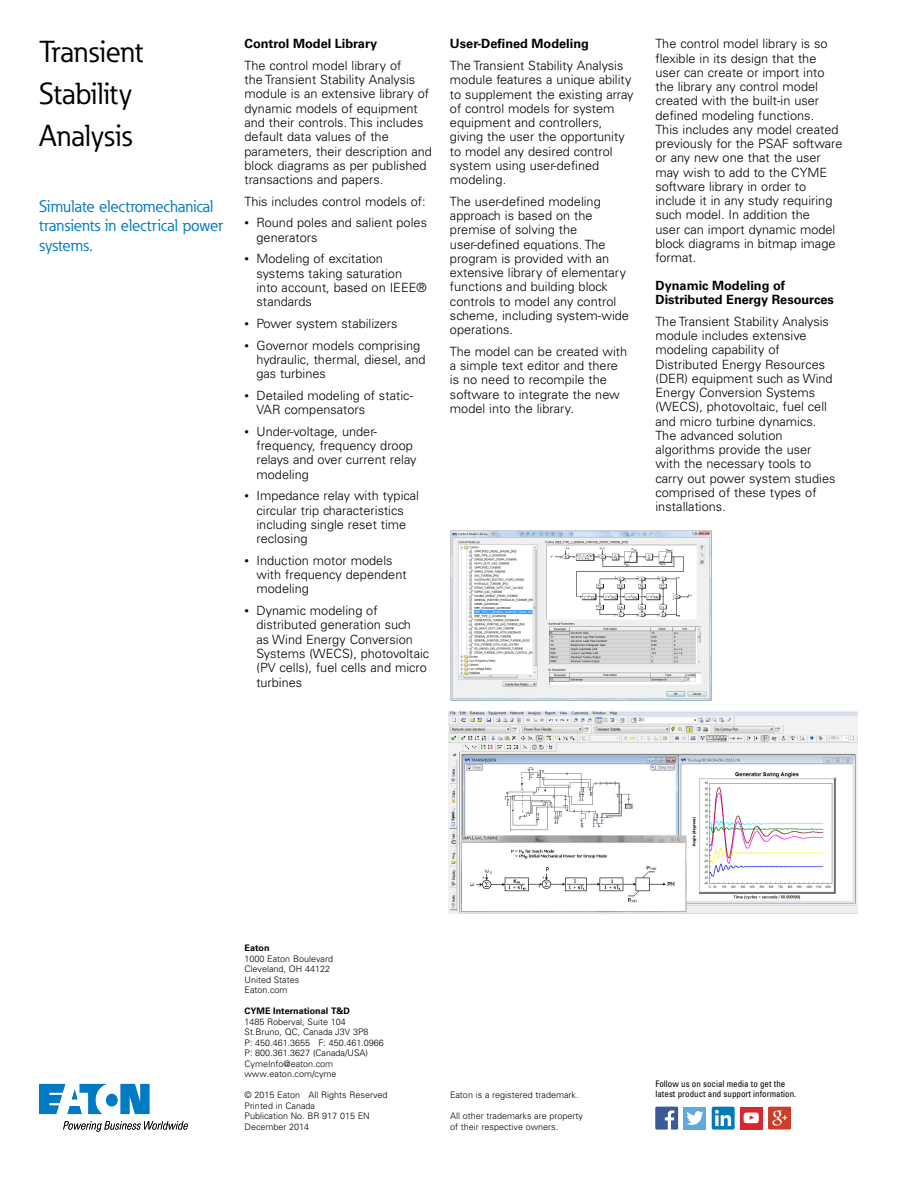
<style>
.page{position:relative;width:918px;height:1188px;background:#fff}
.page>*{position:absolute;margin:0;border:0;box-sizing:border-box;transform-origin:0 0}
.t1{font:30px/42px "Eaton";color:#000}
.t2{font:16.5px/19.5px "Eaton";color:#007ac2}
.t3{font:300 12.75px/14.2px "Univers LT Std";color:#000}
.t4{font:700 12.75px/14.2px "Univers LT Std";color:#000}
.t5{font:300 9px/10.5px "Univers LT Std";color:#000}
.t6{font:condensed 9px "Univers LT Std";color:#000}
.t7{font:700 9px "Univers LT Std";color:#000}
.s1{font-size:9px}
</style>
<div class="page">
<div style="left:740px;top:1107px;width:23px;height:22px;background:#d92732"></div>
<div style="left:684px;top:1107px;width:22px;height:22px;background:#60a9dd"></div>
<svg style="left:656px;top:1107px;width:22px;height:22px"></svg>
<svg style="left:686px;top:1111px;width:17px;height:14px"></svg>
<div style="left:712px;top:1107px;width:22px;height:22px;background:#007bb6;border-radius:2px"></div>
<svg style="left:715px;top:1110px;width:16px;height:16px"></svg>
<svg style="left:768px;top:1107px;width:23px;height:22px"></svg>
<svg style="left:744px;top:1113px;width:15px;height:10px"></svg>
<svg style="left:39px;top:1084px;width:110px;height:30px"></svg>
<svg style="left:63px;top:1121px;width:125px;height:11px"></svg>
<img style="left:450px;top:530px;width:262px;height:170px">
<img style="left:448px;top:710px;width:410px;height:204px">
<h1 class="t1" style="left:39px;top:31px;width:105px">Transient<br>Stability<br>Analysis</h1>
<p class="t2" style="left:39px;top:197px;width:185px">Simulate electromechanical transients in electrical power systems.</p>
<p class="t4" style="left:244px;top:37px;width:134px">Control Model Library</p>
<p class="t3" style="left:244px;top:58px;width:189px">The control model library of<br>the Transient Stability Analysis module is an extensive library of dynamic models of equipment and their controls. This includes default data values of the parameters, their description and block diagrams as per published transactions and papers.</p>
<p class="t3" style="left:244px;top:194px;width:183px">This includes control models of:</p>
<p class="t3" style="left:256px;top:216px;width:172px;text-indent:-12px"><span class="s1">•</span> Round poles and salient poles generators</p>
<p class="t3" style="left:256px;top:252px;width:172px;text-indent:-12px"><span class="s1">•</span> Modeling of excitation systems taking saturation<br>into account, based on IEEE® standards</p>
<p class="t3" style="left:244px;top:316px;width:154px"><span class="s1">•</span> Power system stabilizers</p>
<p class="t3" style="left:256px;top:338px;width:171px;text-indent:-12px"><span class="s1">•</span> Governor models comprising hydraulic, thermal, diesel, and gas turbines</p>
<p class="t3" style="left:256px;top:388px;width:158px;text-indent:-12px"><span class="s1">•</span> Detailed modeling of static-<br>VAR compensators</p>
<p class="t3" style="left:256px;top:424px;width:162px;text-indent:-12px"><span class="s1">•</span> Under-voltage, under&shy;frequency, frequency droop relays and over current relay modeling</p>
<p class="t3" style="left:256px;top:489px;width:164px;text-indent:-12px"><span class="s1">•</span> Impedance relay with typical circular trip characteristics including single reset time reclosing</p>
<p class="t3" style="left:256px;top:553px;width:152px;text-indent:-12px"><span class="s1">•</span> Induction motor models with frequency dependent modeling</p>
<p class="t3" style="left:256px;top:604px;width:174px;text-indent:-12px"><span class="s1">•</span> Dynamic modeling of distributed generation such<br>as Wind Energy Conversion<br>Systems (WECS), photovoltaic (PV cells), fuel cells and micro turbines</p>
<p class="t4" style="left:450px;top:37px;width:140px">User-Defined Modeling</p>
<p class="t3" style="left:450px;top:58px;width:185px">The Transient Stability Analysis module features a unique ability to supplement the existing array of control models for system equipment and controllers, giving the user the opportunity to model any desired control system using user-defined modeling.</p>
<p class="t3" style="left:450px;top:194px;width:181px">The user-defined modeling approach is based on the premise of solving the user-defined equations. The program is provided with an extensive library of elementary functions and building block controls to model any control scheme, including system-wide operations.</p>
<p class="t3" style="left:450px;top:344px;width:179px">The model can be created with a simple text editor and there is no need to recompile the software to integrate the new model into the library.</p>
<p class="t3" style="left:655px;top:37px;width:188px">The control model library is so flexible in its design that the user can create or import into the library any control model created with the built-in user defined modeling functions.<br>This includes any model created previously for the PSAF software or any new one that the user may wish to add to the CYME software library in order to include it in any study requiring such model. In addition the<br>user can import dynamic model block diagrams in bitmap image format.</p>
<p class="t4" style="left:655px;top:278px;width:180px">Dynamic Modeling of<br>Distributed Energy Resources</p>
<p class="t3" style="left:655px;top:314px;width:181px">The Transient Stability Analysis module includes extensive modeling capability of<br>Distributed Energy Resources (DER) equipment such as Wind<br>Energy Conversion Systems (WECS), photovoltaic, fuel cell and micro turbine dynamics.<br>The advanced solution algorithms provide the user with the necessary tools to carry out power system studies comprised of these types of installations.</p>
<p class="t7" style="left:245px;top:943px;width:27px">Eaton</p>
<p class="t5" style="left:245px;top:953px;width:90px">1000 Eaton Boulevard<br>Cleveland, OH 44122<br>United States<br>Eaton.com</p>
<p class="t7" style="left:245px;top:1006px;width:107px">CYME International T&amp;D</p>
<p class="t5" style="left:245px;top:1016px;width:141px">1485 Roberval, Suite 104<br>St.Bruno, QC, Canada J3V 3P8<br>P: 450.461.3655 F: 450.461.0966<br>P: 800.361.3627 (Canada/USA)<br>CymeInfo@eaton.com www.eaton.com/cyme</p>
<p class="t5" style="left:245px;top:1090px;width:145px">© 2015 Eaton All Rights Reserved<br>Printed in Canada<br>Publication No. BR 917 015 EN<br>December 2014</p>
<p class="t6" style="left:656px;top:1078px;width:131px">Follow us on social media to get the</p>
<p class="t5" style="left:450px;top:1090px;width:130px">Eaton is a registered trademark.</p>
<p class="t6" style="left:656px;top:1088px;width:142px">latest product and support information.</p>
<p class="t5" style="left:450px;top:1111px;width:135px">All other trademarks are property of their respective owners.</p>
</div>
